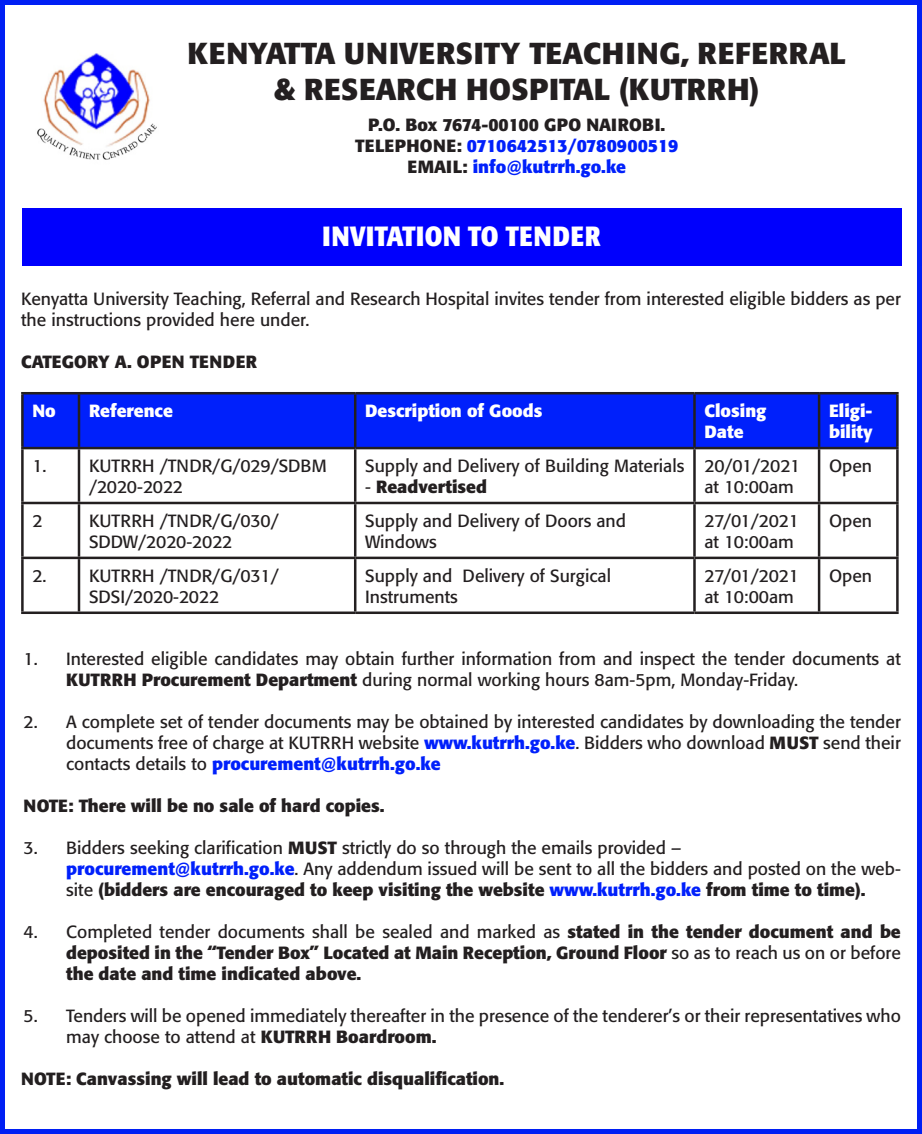
<style>
.page{position:relative;width:922px;height:1134px;background:#fff}
.page>*{position:absolute;margin:0;border:0;box-sizing:border-box;transform-origin:0 0}
.t1{font:700 30px/36px "Formata";letter-spacing:.02em;color:#231f20;text-align:center}
.t2{font:700 condensed 27.5px "Formata";letter-spacing:.01em;color:#fff}
.t3{font:17.5px/21px "Formata";color:#231f20}
.t4{font:700 17.5px/21px "Formata";color:#231f20;text-align:center}
.t5{font:700 17.5px/21px "Formata";color:#fff}
.t6{font:700 17.5px "Formata";color:#0020fb}
.t7{font:700 17.5px "Formata";letter-spacing:.02em;color:#231f20}
.s1{color:#0020fb}
.s2{color:#231f20}
.s3{font-weight:400}
.s4{font-weight:700}
.s5{font-weight:700;color:#0020fb}
</style>
<div class="page">
<div style="left:0;top:0;width:921px;height:1134px;border:5px solid #001ff4"></div>
<img style="left:37px;top:53px;width:120px;height:107px">
<div style="left:22px;top:209px;width:879px;height:57px;background:#0000fd"></div>
<div style="left:24px;top:394px;width:871px;height:53px;background:#0020fb"></div>
<hr style="left:21px;top:392px;width:58px;height:2px;background:#231f20">
<hr style="left:21px;top:394px;width:3px;height:53px;background:#231f20">
<hr style="left:79px;top:392px;width:276px;height:2px;background:#231f20">
<hr style="left:78px;top:394px;width:2px;height:53px;background:#231f20">
<hr style="left:355px;top:392px;width:339px;height:2px;background:#231f20">
<hr style="left:354px;top:394px;width:2px;height:53px;background:#231f20">
<hr style="left:694px;top:392px;width:124px;height:2px;background:#231f20">
<hr style="left:693px;top:394px;width:2px;height:53px;background:#231f20">
<hr style="left:818px;top:392px;width:80px;height:2px;background:#231f20">
<hr style="left:817px;top:394px;width:3px;height:53px;background:#231f20">
<hr style="left:895px;top:394px;width:3px;height:53px;background:#231f20">
<hr style="left:21px;top:447px;width:58px;height:2px;background:#231f20">
<hr style="left:21px;top:449px;width:3px;height:53px;background:#231f20">
<hr style="left:79px;top:447px;width:276px;height:2px;background:#231f20">
<hr style="left:78px;top:449px;width:2px;height:53px;background:#231f20">
<hr style="left:355px;top:447px;width:339px;height:2px;background:#231f20">
<hr style="left:354px;top:449px;width:2px;height:53px;background:#231f20">
<hr style="left:694px;top:447px;width:124px;height:2px;background:#231f20">
<hr style="left:693px;top:449px;width:2px;height:53px;background:#231f20">
<hr style="left:818px;top:447px;width:80px;height:2px;background:#231f20">
<hr style="left:817px;top:449px;width:3px;height:53px;background:#231f20">
<hr style="left:895px;top:449px;width:3px;height:53px;background:#231f20">
<hr style="left:21px;top:502px;width:58px;height:2px;background:#231f20">
<hr style="left:21px;top:504px;width:3px;height:53px;background:#231f20">
<hr style="left:79px;top:502px;width:276px;height:2px;background:#231f20">
<hr style="left:78px;top:504px;width:2px;height:53px;background:#231f20">
<hr style="left:355px;top:502px;width:339px;height:2px;background:#231f20">
<hr style="left:354px;top:504px;width:2px;height:53px;background:#231f20">
<hr style="left:694px;top:502px;width:124px;height:2px;background:#231f20">
<hr style="left:693px;top:504px;width:2px;height:53px;background:#231f20">
<hr style="left:818px;top:502px;width:80px;height:2px;background:#231f20">
<hr style="left:817px;top:504px;width:3px;height:53px;background:#231f20">
<hr style="left:895px;top:504px;width:3px;height:53px;background:#231f20">
<hr style="left:21px;top:557px;width:58px;height:2px;background:#231f20">
<hr style="left:21px;top:559px;width:3px;height:52px;background:#231f20">
<hr style="left:79px;top:557px;width:276px;height:2px;background:#231f20">
<hr style="left:78px;top:559px;width:2px;height:52px;background:#231f20">
<hr style="left:355px;top:557px;width:339px;height:2px;background:#231f20">
<hr style="left:354px;top:559px;width:2px;height:52px;background:#231f20">
<hr style="left:694px;top:557px;width:124px;height:2px;background:#231f20">
<hr style="left:693px;top:559px;width:2px;height:52px;background:#231f20">
<hr style="left:818px;top:557px;width:80px;height:2px;background:#231f20">
<hr style="left:817px;top:559px;width:3px;height:52px;background:#231f20">
<hr style="left:895px;top:559px;width:3px;height:52px;background:#231f20">
<hr style="left:21px;top:611px;width:58px;height:3px;background:#231f20">
<hr style="left:79px;top:611px;width:276px;height:3px;background:#231f20">
<hr style="left:355px;top:611px;width:339px;height:3px;background:#231f20">
<hr style="left:694px;top:611px;width:124px;height:3px;background:#231f20">
<hr style="left:818px;top:611px;width:80px;height:3px;background:#231f20">
<p class="t1" style="left:187px;top:35px;width:659px">KENYATTA UNIVERSITY TEACHING, REFERRAL &amp; RESEARCH HOSPITAL (KUTRRH)</p>
<p class="t4" style="left:355px;top:114px;width:324px">P.O. Box 7674-00100 GPO NAIROBI.<br>TELEPHONE: <span class="s1">0710642513/0780900519</span></p>
<p class="t6" style="left:407px;top:156px;width:220px"><span class="s2">EMAIL:</span> info@kutrrh.go.ke</p>
<p class="t2" style="left:322px;top:219px;width:279px">INVITATION TO TENDER</p>
<p class="t3" style="left:21px;top:288px;width:881px">Kenyatta University Teaching, Referral and Research Hospital invites tender from interested eligible bidders as per the instructions provided here under.</p>
<p class="t7" style="left:21px;top:350px;width:237px">CATEGORY A. OPEN TENDER</p>
<p class="t5" style="left:32px;top:400px;width:25px">No</p>
<p class="t5" style="left:89px;top:400px;width:85px">Reference</p>
<p class="t5" style="left:365px;top:400px;width:179px">Description of Goods</p>
<p class="t5" style="left:704px;top:400px;width:63px">Closing<br>Date</p>
<p class="t5" style="left:828px;top:400px;width:45px">Eligi&shy;bility</p>
<p class="t3" style="left:32px;top:455px;width:16px">1.</p>
<p class="t3" style="left:89px;top:455px;width:239px">KUTRRH /TNDR/G/029/SDBM /2020-2022</p>
<p class="t3" style="left:365px;top:455px;width:320px">Supply and Delivery of Building Materials</p>
<p class="t3" style="left:704px;top:455px;width:97px">20/01/2021 at 10:00am</p>
<p class="t3" style="left:828px;top:455px;width:45px">Open</p>
<p class="t4" style="left:365px;top:476px;width:123px"><span class="s3">-</span> Readvertised</p>
<p class="t3" style="left:32px;top:510px;width:12px">2</p>
<p class="t3" style="left:89px;top:510px;width:191px">KUTRRH /TNDR/G/030/<br>SDDW/2020-2022</p>
<p class="t3" style="left:365px;top:510px;width:262px">Supply and Delivery of Doors and<br>Windows</p>
<p class="t3" style="left:704px;top:510px;width:96px">27/01/2021 at 10:00am</p>
<p class="t3" style="left:828px;top:510px;width:45px">Open</p>
<p class="t3" style="left:32px;top:565px;width:16px">2.</p>
<p class="t3" style="left:89px;top:565px;width:191px">KUTRRH /TNDR/G/031/<br>SDSI/2020-2022</p>
<p class="t3" style="left:365px;top:565px;width:247px">Supply and Delivery of Surgical</p>
<p class="t3" style="left:704px;top:565px;width:96px">27/01/2021 at 10:00am</p>
<p class="t3" style="left:828px;top:565px;width:45px">Open</p>
<p class="t3" style="left:365px;top:586px;width:94px">Instruments</p>
<p class="t3" style="left:66px;top:648px;width:836px;text-indent:-42px">1. Interested eligible candidates may obtain further information from and inspect the tender documents at<br><span class="s4">KUTRRH Procurement Department</span> during normal working hours 8am-5pm, Monday-Friday.</p>
<p class="t3" style="left:66px;top:711px;width:836px;text-align:justify;text-indent:-42px">2. A complete set of tender documents may be obtained by interested candidates by downloading the tender documents free of charge at KUTRRH website <span class="s5">www.kutrrh.go.ke</span>. Bidders who download <span class="s4">MUST</span> send their contacts details to <span class="s5">procurement@kutrrh.go.ke</span></p>
<p class="t4" style="left:24px;top:795px;width:362px">NOTE: There will be no sale of hard copies.</p>
<p class="t3" style="left:24px;top:837px;width:659px">3. Bidders seeking clarification <span class="s4">MUST</span> strictly do so through the emails provided –</p>
<p class="t3" style="left:66px;top:858px;width:836px"><span class="s5">procurement@kutrrh.go.ke</span>. Any addendum issued will be sent to all the bidders and posted on the web&shy;site <span class="s4">(bidders are encouraged to keep visiting the website</span> <span class="s5">www.kutrrh.go.ke</span> <span class="s4">from time to time).</span></p>
<p class="t4" style="left:66px;top:921px;width:836px;text-align:justify;text-indent:-42px"><span class="s3">4. Completed tender documents shall be sealed and marked as</span> stated in the tender document and be deposited in the “Tender Box” Located at Main Reception, Ground Floor <span class="s3">so as to reach us on or before </span>the date and time indicated above.</p>
<p class="t3" style="left:66px;top:1005px;width:836px;text-indent:-42px">5. Tenders will be opened immediately thereafter in the presence of the tenderer’s or their representatives who may choose to attend at <span class="s4">KUTRRH Boardroom.</span></p>
<p class="t4" style="left:21px;top:1068px;width:484px">NOTE: Canvassing will lead to automatic disqualification.</p>
</div>
